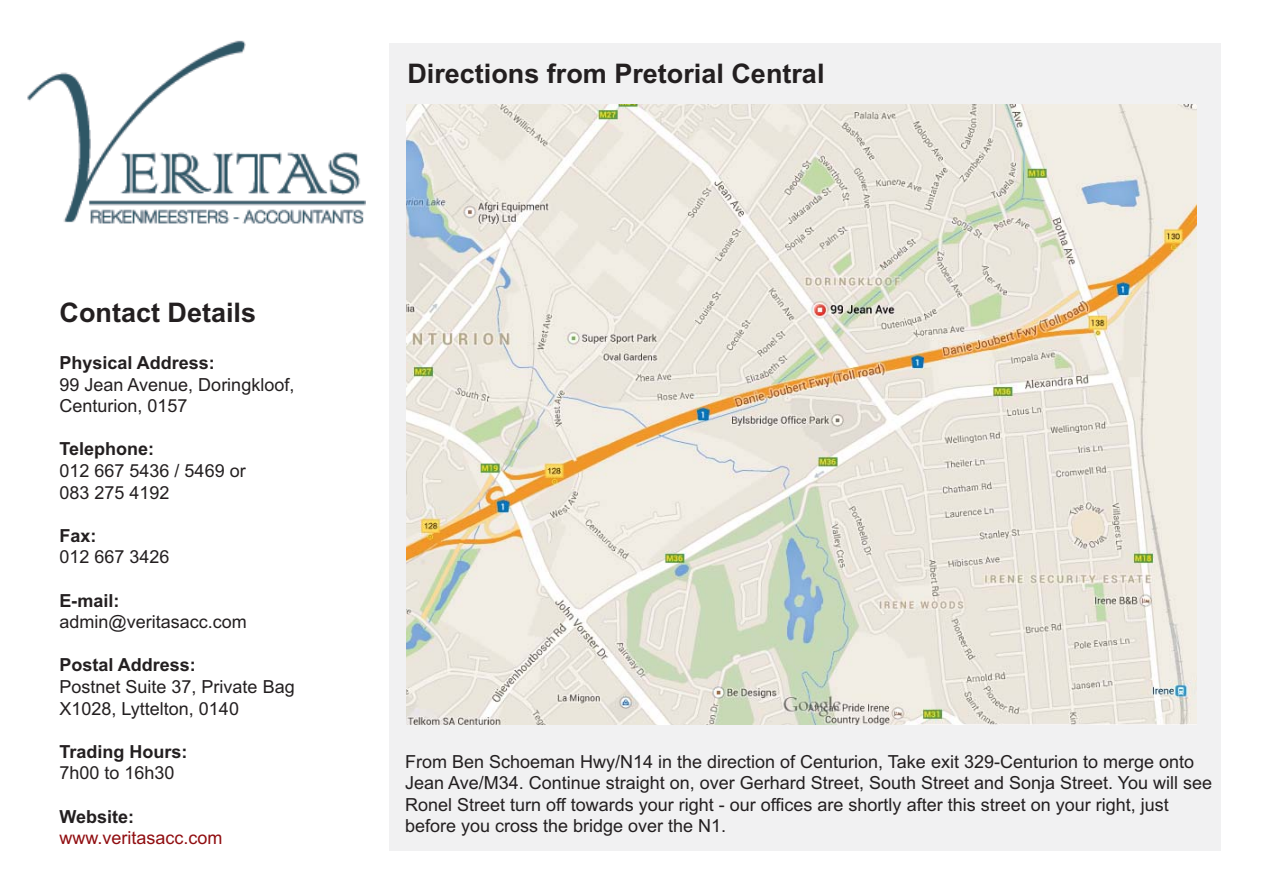
<style>
.page{position:relative;width:1263px;height:893px;background:#fff}
.page>*{position:absolute;margin:0;border:0;box-sizing:border-box;transform-origin:0 0}
.t1{font:700 27px "Arial";color:#231f20}
.t2{font:18px/21.6px "Arial";color:#231f20}
.t3{font:700 18px "Arial";color:#231f20}
.t4{font:18px "Arial";color:#900d10}
</style>
<div class="page">
<div style="left:389px;top:43px;width:831px;height:807px;background:#f1f1f2"></div>
<img style="left:27px;top:40px;width:338px;height:184px">
<img style="left:407px;top:105px;width:789px;height:619px">
<h1 class="t1" style="left:60px;top:302px;width:198px">Contact Details</h1>
<p class="t3" style="left:60px;top:356px;width:157px">Physical Address:</p>
<p class="t2" style="left:60px;top:375px;width:236px">99 Jean Avenue, Doringkloof,<br>Centurion, 0157</p>
<p class="t3" style="left:60px;top:443px;width:96px">Telephone:</p>
<p class="t2" style="left:60px;top:462px;width:188px">012 667 5436 / 5469 or<br>083 275 4192</p>
<p class="t3" style="left:60px;top:529px;width:39px">Fax:</p>
<p class="t2" style="left:60px;top:548px;width:112px">012 667 3426</p>
<p class="t3" style="left:60px;top:594px;width:62px">E-mail:</p>
<p class="t2" style="left:60px;top:613px;width:189px">admin@veritasacc.com</p>
<p class="t3" style="left:60px;top:659px;width:138px">Postal Address:</p>
<p class="t2" style="left:60px;top:678px;width:237px">Postnet Suite 37, Private Bag<br>X1028, Lyttelton, 0140</p>
<p class="t3" style="left:60px;top:745px;width:130px">Trading Hours:</p>
<p class="t2" style="left:60px;top:764px;width:117px">7h00 to 16h30</p>
<p class="t3" style="left:60px;top:810px;width:76px">Website:</p>
<p class="t4" style="left:60px;top:831px;width:165px">www.veritasacc.com</p>
<h1 class="t1" style="left:407px;top:64px;width:419px">Directions from Pretorial Central</h1>
<p class="t2" style="left:405px;top:752px;width:809px">From Ben Schoeman Hwy/N14 in the direction of Centurion, Take exit 329-Centurion to merge onto Jean Ave/M34. Continue straight on, over Gerhard Street, South Street and Sonja Street. You will see Ronel Street turn off towards your right - our offices are shortly after this street on your right, just before you cross the bridge over the N1.</p>
</div>
